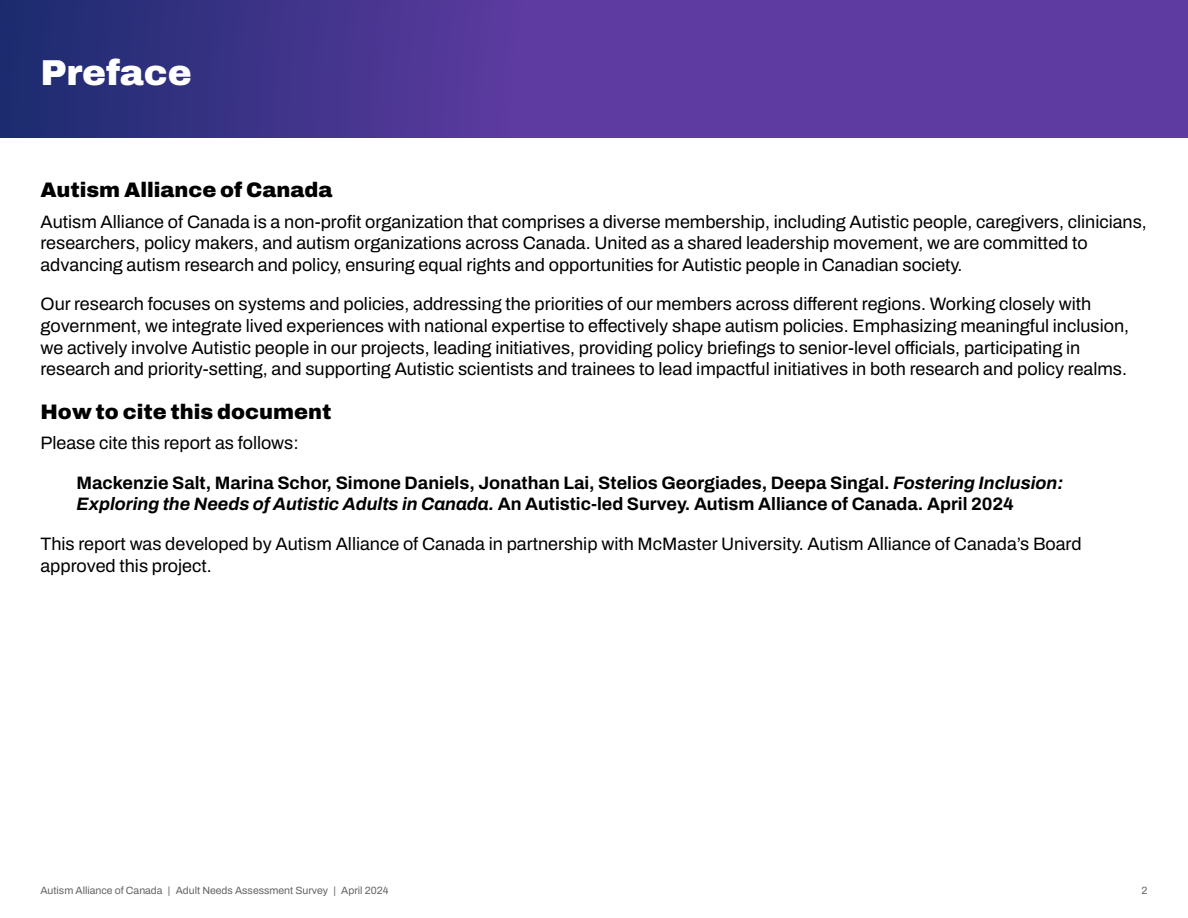
<style>
.page{position:relative;width:1188px;height:918px;background:#fff}
.page>*{position:absolute;margin:0;border:0;box-sizing:border-box;transform-origin:0 0}
.t1{font:900 36px "Archivo";color:#fff}
.t2{font:900 21px "Archivo";color:#000}
.t3{font:18px/21.6px "Archivo";color:#000}
.t4{font:700 18px/39.6px "Archivo";color:#000}
.t5{font:10.5px "Archivo";color:#636466}
.s1{font-weight:400}
.s2{font-style:italic}
.s3{font-weight:700;font-style:italic}
.s4{font-weight:700}
</style>
<div class="page">
<svg style="left:0;top:0;width:1188px;height:138px;background:#4f3795"></svg>
<h1 class="t1" style="left:40px;top:45px;width:153px">Preface</h1>
<p class="t2" style="left:40px;top:174px;width:294px">Autism Alliance of Canada</p>
<p class="t3" style="left:40px;top:211px;width:1108px">Autism Alliance of Canada is a non-profit organization that comprises a diverse membership, including Autistic people, caregivers, clinicians, researchers, policy makers, and autism organizations across Canada. United as a shared leadership movement, we are committed to advancing autism research and policy, ensuring equal rights and opportunities for Autistic people in Canadian society.</p>
<p class="t3" style="left:40px;top:293px;width:1090px">Our research focuses on systems and policies, addressing the priorities of our members across different regions. Working closely with government, we integrate lived experiences with national expertise to effectively shape autism policies. Emphasizing meaningful inclusion, we actively involve Autistic people in our projects, leading initiatives, providing policy briefings to senior-level officials, participating in research and priority-setting, and supporting Autistic scientists and trainees to lead impactful initiatives in both research and policy realms.</p>
<p class="t2" style="left:40px;top:396px;width:293px">How to cite this document</p>
<p class="t4" style="left:76px;top:423px;width:988px;text-indent:-36px"><span class="s1">Please cite this report as follows:<br></span>Mackenzie Salt, Marina Schor, Simone Daniels, Jonathan Lai, Stelios Georgiades, Deepa Singal. <span class="s2">Fostering Inclusion:</span></p>
<p class="t3" style="left:40px;top:484px;width:1043px;line-height:39.6px;text-indent:36px"><span class="s3">Exploring the Needs of Autistic Adults in Canada.</span> <span class="s4">An Autistic-led Survey. Autism Alliance of Canada. April 2024<br></span>This report was developed by Autism Alliance of Canada in partnership with McMaster University. Autism Alliance of Canada’s Board</p>
<p class="t3" style="left:40px;top:555px;width:173px">approved this project.</p>
<p class="t5" style="left:40px;top:883px;width:350px">Autism Alliance of Canada | Adult Needs Assessment Survey | April 2024</p>
<p class="t5" style="left:1142px;top:883px;width:7px">2</p>
</div>
